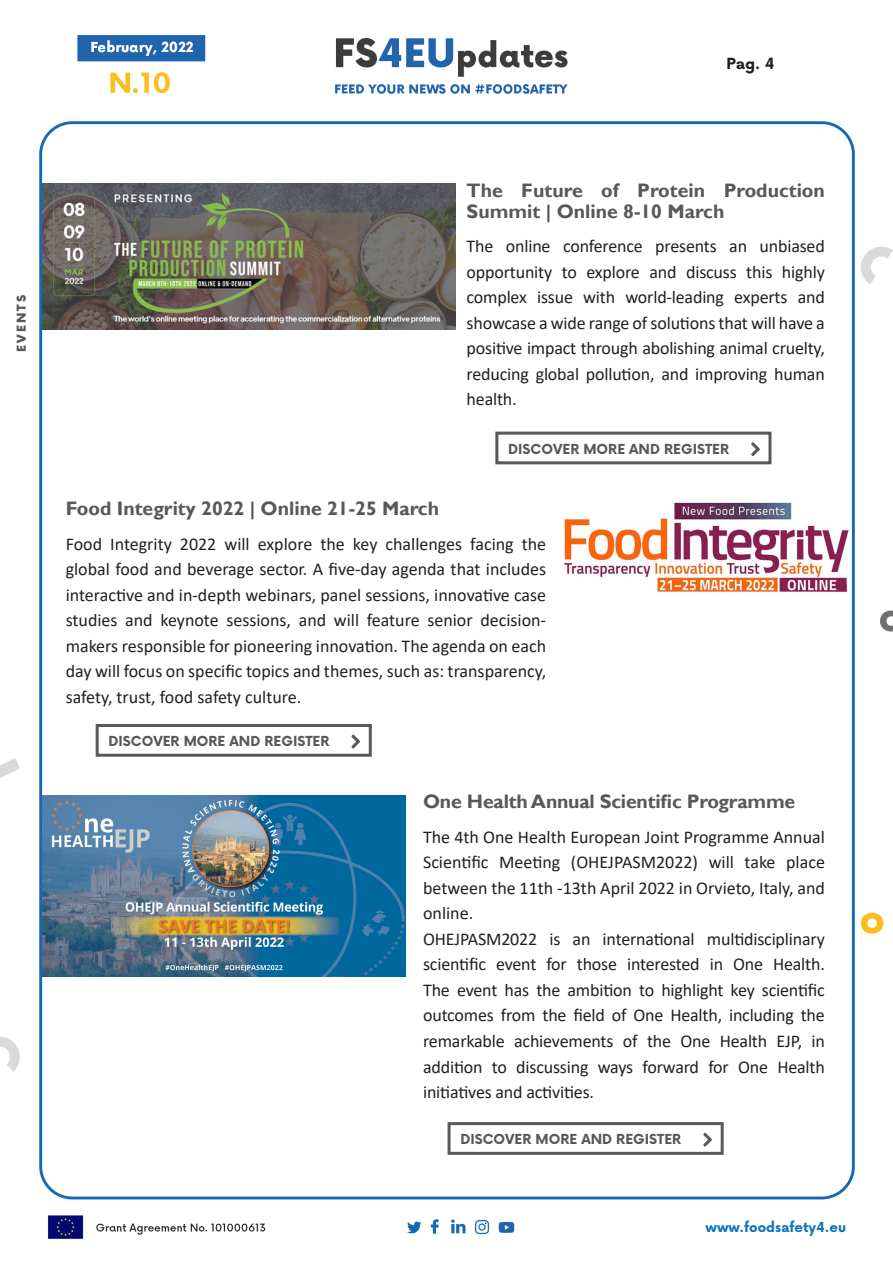
<style>
.page{position:relative;width:893px;height:1263px;background:#fff}
.page>*{position:absolute;margin:0;border:0;box-sizing:border-box;transform-origin:0 0}
.Titolo_news{font:700 19.5px/21px "Gill Sans";color:#57585a}
.testo{font:18px/25.5px "Calibri";letter-spacing:-.01em;color:#231f20;text-align:justify}
.t1{font:700 15px "Now Alt";color:#231f20}
.testo-2{font:700 13.5px "Now Alt";color:#57585a}
.t2{font:700 13.5px "Now Alt";color:#1074bc}
.testo-3{font:900 12px "Now";color:#57585a}
.t3{font:9px "Calibri";color:#fff}
</style>
<div class="page">
<img style="left:0;top:35px;width:893px;height:1204px">
<img style="left:43px;top:183px;width:412px;height:147px">
<img style="left:43px;top:796px;width:362px;height:181px">
<img style="left:564px;top:502px;width:285px;height:94px">
<div style="left:495px;top:432px;width:276px;height:32px;border:3px solid #57585a"></div>
<div style="left:448px;top:1122px;width:276px;height:33px;border:3px solid #57585a"></div>
<svg style="left:750px;top:441px;width:11px;height:16px"></svg>
<svg style="left:702px;top:1132px;width:11px;height:15px"></svg>
<div style="left:96px;top:724px;width:276px;height:33px;border:3px solid #57585a"></div>
<svg style="left:350px;top:734px;width:11px;height:15px"></svg>
<p class="t1" style="left:727px;top:53px;width:49px">Pag. 4</p>
<p class="testo-3" style="left:13px;top:352px;width:59px;rotate:-90deg">EVENTS</p>
<p class="Titolo_news" style="left:467px;top:180px;width:360px">The Future of Protein Production<br>Summit | Online 8-10 March</p>
<p class="testo" style="left:467px;top:233px;width:360px">The online conference presents an unbiased opportunity to explore and discuss this highly complex issue with world-leading experts and showcase a wide range of solutions that will have a positive impact through abolishing animal cruelty, reducing global pollution, and improving human health.</p>
<p class="testo-2" style="left:508px;top:439px;width:222px">DISCOVER MORE AND REGISTER</p>
<p class="Titolo_news" style="left:66px;top:499px;width:375px">Food Integrity 2022 | Online 21-25 March</p>
<p class="testo" style="left:66px;top:531px;width:482px">Food Integrity 2022 will explore the key challenges facing the global food and beverage sector. A five-day agenda that includes interactive and in-depth webinars, panel sessions, innovative case studies and keynote sessions, and will feature senior decision&shy;makers responsible for pioneering innovation. The agenda on each day will focus on specific topics and themes, such as: transparency, safety, trust, food safety culture.</p>
<p class="testo-2" style="left:109px;top:731px;width:222px">DISCOVER MORE AND REGISTER</p>
<p class="Titolo_news" style="left:423px;top:792px;width:374px">One Health Annual Scientific Programme</p>
<p class="testo" style="left:423px;top:824px;width:403px">The 4th One Health European Joint Programme Annual Scientific Meeting (OHEJPASM2022) will take place between the 11th -13th April 2022 in Orvieto, Italy, and online.</p>
<p class="testo" style="left:423px;top:926px;width:403px">OHEJPASM2022 is an international multidisciplinary scientific event for those interested in One Health.<br>The event has the ambition to highlight key scientific outcomes from the field of One Health, including the remarkable achievements of the One Health EJP, in addition to discussing ways forward for One Health initiatives and activities.</p>
<p class="testo-2" style="left:460px;top:1129px;width:222px">DISCOVER MORE AND REGISTER</p>
<p class="t3" style="left:479px;top:1222px;width:6px">*</p>
<p class="t2" style="left:705px;top:1217px;width:142px">www.foodsafety4.eu</p>
</div>
